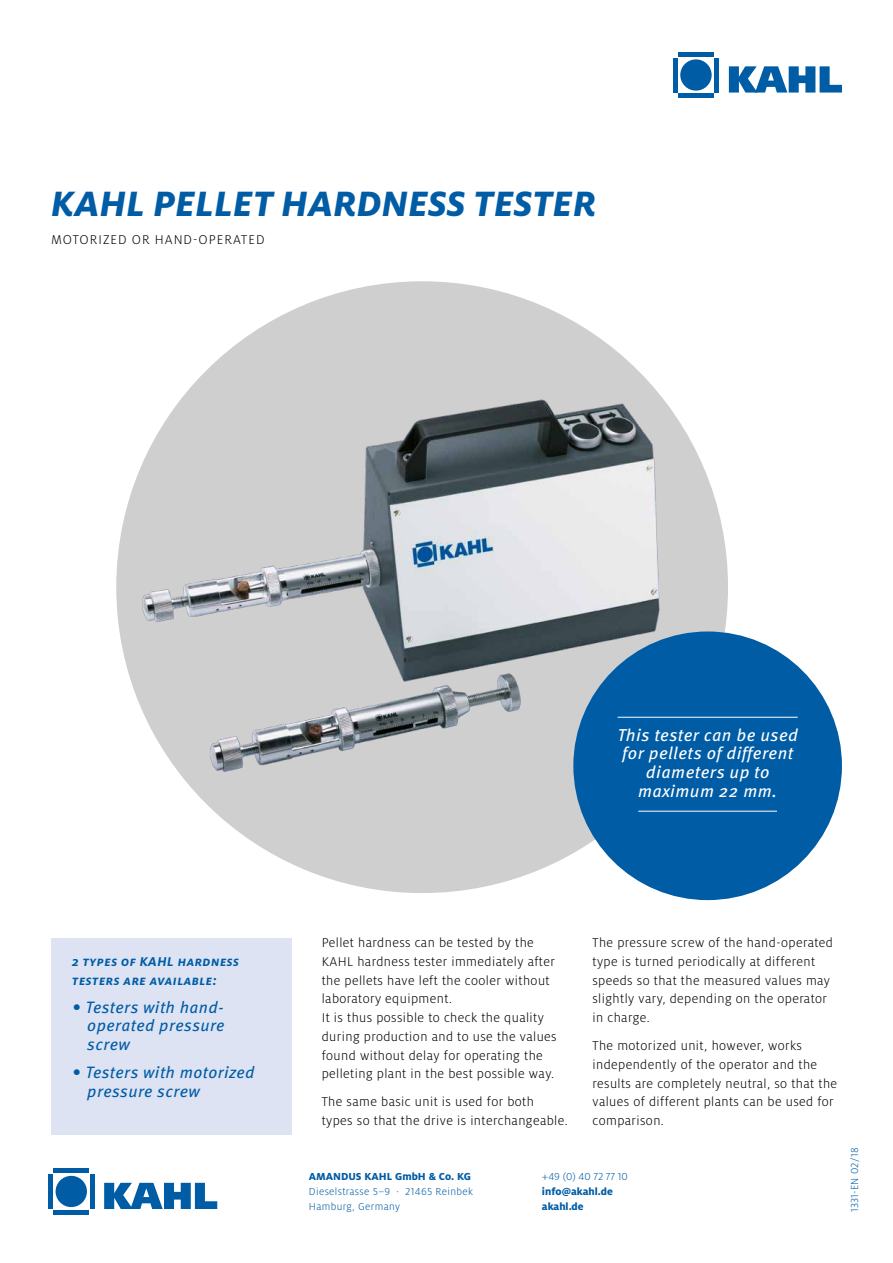
<style>
.page{position:relative;width:893px;height:1263px;background:#fff}
.page>*{position:absolute;margin:0;border:0;box-sizing:border-box;transform-origin:0 0}
.t1{font:italic 800 39px "Milo OT";letter-spacing:.005em;color:#005ca5}
.t2{font:italic 17.25px/18.8px "Meta Pro";letter-spacing:.03em;color:#fff;text-align:center}
.t3{font:italic 16.5px/18.8px "Meta Pro";letter-spacing:.025em;color:#005ca5;text-align:justify}
.t4{font:300 14.1px/18.8px "Milo OT";letter-spacing:.03em;color:#000}
.t5{font:italic 700 14.1px/18.8px "Milo OT";letter-spacing:.03em;color:#005ca5}
.t6{font:300 14.1px "Milo OT";letter-spacing:.07em;color:#000}
.t7{font:300 11.25px/15px "Milo OT";letter-spacing:.03em;color:#005ca5}
.t8{font:800 11.25px/15px "Milo OT";color:#005ca5}
</style>
<div class="page">
<div style="left:116px;top:281px;width:612px;height:612px;background:#cfcfcf;border-radius:50%"></div>
<img style="left:116px;top:381px;width:604px;height:412px">
<div style="left:573px;top:631px;width:269px;height:269px;background:#005ca5;border-radius:50%"></div>
<hr style="left:618px;top:717px;width:180px;height:1px;background:#fff">
<hr style="left:638px;top:811px;width:139px;height:1px;background:#fff">
<div style="left:51px;top:938px;width:241px;height:196px;background:#dde3f3"></div>
<svg style="left:729px;top:66px;width:113px;height:27px"></svg>
<div style="left:680px;top:59px;width:32px;height:32px;background:#005ca5;border-radius:50%"></div>
<hr style="left:673px;top:58px;width:4px;height:34px;background:#005ca5">
<div style="left:714px;top:58px;width:5px;height:34px;background:#005ca5"></div>
<hr style="left:678px;top:52px;width:35px;height:4px;background:#005ca5">
<hr style="left:678px;top:94px;width:35px;height:4px;background:#005ca5">
<svg style="left:104px;top:1183px;width:113px;height:26px"></svg>
<div style="left:56px;top:1176px;width:31px;height:31px;background:#005ca5;border-radius:50%"></div>
<div style="left:48px;top:1174px;width:5px;height:35px;background:#005ca5"></div>
<div style="left:90px;top:1174px;width:5px;height:35px;background:#005ca5"></div>
<div style="left:54px;top:1168px;width:35px;height:5px;background:#005ca5"></div>
<div style="left:54px;top:1210px;width:35px;height:5px;background:#005ca5"></div>
<h1 class="t1" style="left:51px;top:181px;width:547px">KAHL PELLET HARDNESS TESTER</h1>
<p class="t6" style="left:51px;top:232px;width:215px">MOTORIZED OR HAND-OPERATED</p>
<p class="t2" style="left:617px;top:724px;width:182px">This tester can be used for pellets of different diameters up to maximum 22 mm.</p>
<p class="t5" style="left:72px;top:952px;width:168px">2 types of KAHL hardness testers are available:</p>
<p class="t3" style="left:87px;top:996px;width:139px;text-indent:-15px">• Testers with hand&shy;operated pressure screw</p>
<p class="t3" style="left:87px;top:1062px;width:169px;text-indent:-15px">• Testers with motorized pressure screw</p>
<p class="t4" style="left:322px;top:933px;width:236px">Pellet hardness can be tested by the KAHL hardness tester immediately after the pellets have left the cooler without laboratory equipment.<br>It is thus possible to check the quality during production and to use the values found without delay for operating the pelleting plant in the best possible way.</p>
<p class="t4" style="left:322px;top:1093px;width:247px">The same basic unit is used for both types so that the drive is interchangeable.</p>
<p class="t4" style="left:592px;top:933px;width:242px">The pressure screw of the hand-operated type is turned periodically at different speeds so that the measured values may slightly vary, depending on the operator in charge.</p>
<p class="t4" style="left:592px;top:1036px;width:246px">The motorized unit, however, works independently of the operator and the results are completely neutral, so that the values of different plants can be used for comparison.</p>
<p class="t8" style="left:309px;top:1168px;width:164px">AMANDUS KAHL GmbH &amp; Co. KG</p>
<p class="t7" style="left:309px;top:1183px;width:165px">Dieselstrasse 5–9 · 21465 Reinbek<br>Hamburg, Germany</p>
<p class="t7" style="left:542px;top:1168px;width:87px">+49 (0) 40 72 77 10</p>
<p class="t8" style="left:542px;top:1183px;width:72px">info@akahl.de akahl.de</p>
<p class="t7" style="left:847px;top:1212px;width:66px;rotate:-90deg">1331-EN 02/18</p>
</div>
